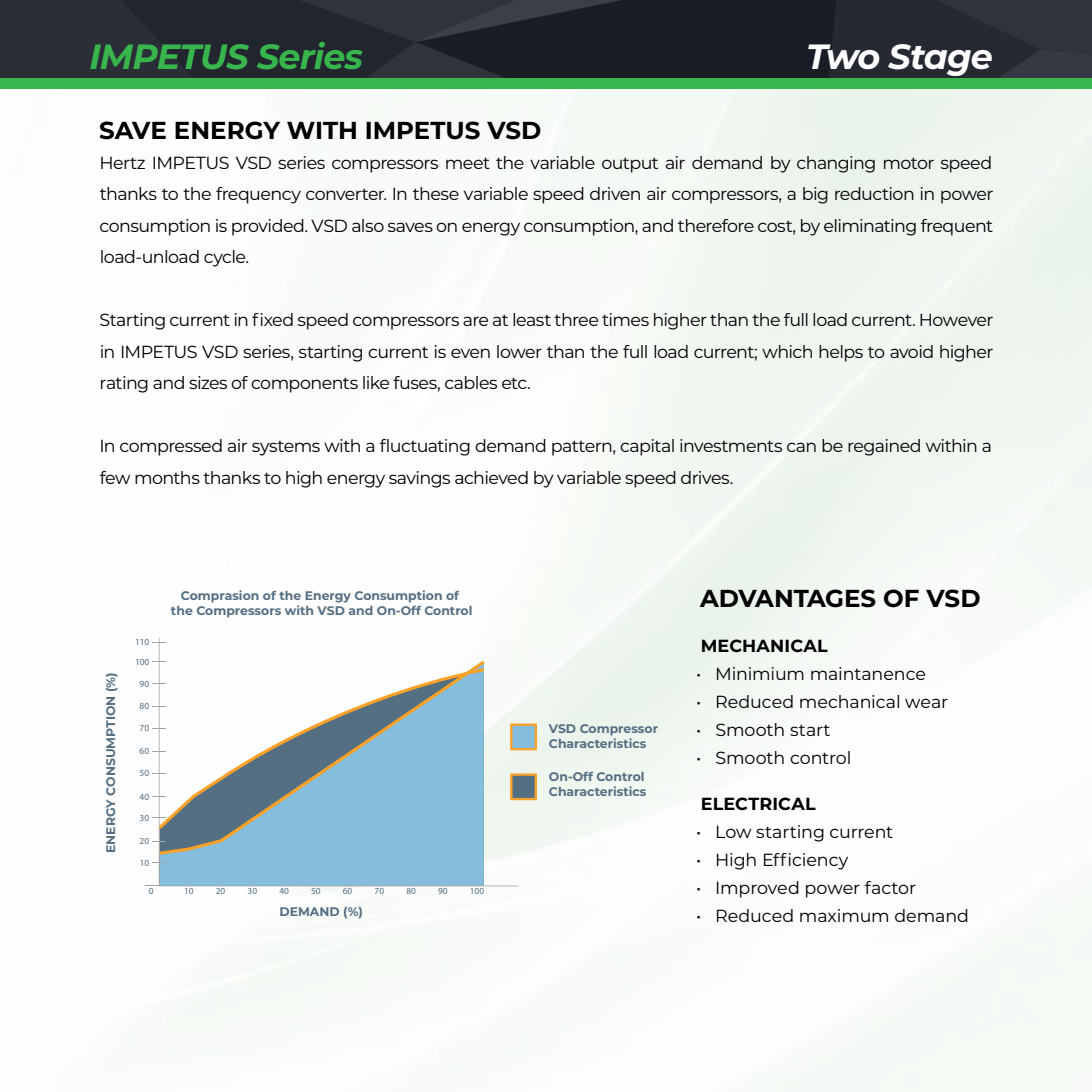
<style>
.page{position:relative;width:1092px;height:1092px;background:#fff}
.page>*{position:absolute;margin:0;border:0;box-sizing:border-box;transform-origin:0 0}
.t1{font:italic 700 35px "Montserrat";letter-spacing:-.025em;color:#38b54d}
.t2{font:italic 700 35px "Montserrat";letter-spacing:-.035em;color:#fff}
.t3{font:700 24.5px "Montserrat";letter-spacing:-.005em;color:#000}
.t4{font:17.5px/31.5px "Montserrat";letter-spacing:-.03em;color:#000;text-align:justify}
.t5{font:17.5px "Montserrat";letter-spacing:-.005em;color:#000}
.t6{font:17.5px "Montserrat";letter-spacing:-.01em;color:#000}
.t7{font:700 17.5px "Montserrat";letter-spacing:.01em;color:#000}
.t8{font:17.5px "Montserrat";color:#000}
.t9{font:700 12.42px/14.9px "Montserrat";color:#546e82}
.t10{font:9.28px "Myriad Pro";color:#546e82}
</style>
<div class="page">
<svg style="left:847px;top:0;width:244px;height:107px;background:#4d5358"></svg>
<svg style="left:413px;top:0;width:434px;height:137px;fill:#191d25"></svg>
<svg style="left:0;top:0;width:623px;height:115px"></svg>
<div style="left:0;top:78px;width:1091px;height:11px;background:#38b54c"></div>
<svg style="left:159px;top:638px;width:359px;height:248px"></svg>
<svg style="left:145px;top:885px;width:14px;height:1px"></svg>
<svg style="left:152px;top:862px;width:14px;height:1px"></svg>
<svg style="left:156px;top:657px;width:332px;height:199px"></svg>
<svg style="left:155px;top:666px;width:332px;height:166px"></svg>
<div style="left:511px;top:724px;width:25px;height:25px;background:#84bedc"></div>
<div style="left:510px;top:723px;width:27px;height:27px;border:2px solid #f9a128"></div>
<div style="left:511px;top:774px;width:25px;height:25px;background:#546e82"></div>
<div style="left:510px;top:773px;width:27px;height:27px;border:2px solid #f9a128"></div>
<h1 class="t1" style="left:89px;top:31px;width:275px">IMPETUS Series</h1>
<h1 class="t2" style="left:806px;top:31px;width:188px">Two Stage</h1>
<h2 class="t3" style="left:99px;top:112px;width:443px">SAVE ENERGY WITH IMPETUS VSD</h2>
<p class="t4" style="left:99px;top:146px;width:895px">Hertz IMPETUS VSD series compressors meet the variable output air demand by changing motor speed thanks to the frequency converter. In these variable speed driven air compressors, a big reduction in power consumption is provided. VSD also saves on energy consumption, and therefore cost, by eliminating frequent load-unload cycle.</p>
<p class="t4" style="left:100px;top:303px;width:895px">Starting current in fixed speed compressors are at least three times higher than the full load current. However in IMPETUS VSD series, starting current is even lower than the full load current; which helps to avoid higher rating and sizes of components like fuses, cables etc.</p>
<p class="t4" style="left:99px;top:429px;width:894px">In compressed air systems with a fluctuating demand pattern, capital investments can be regained within a few months thanks to high energy savings achieved by variable speed drives.</p>
<p class="t9" style="left:103px;top:852px;width:182px;rotate:-90deg">ENERGY CONSUMPTION (%)</p>
<p class="t10" style="left:135px;top:636px;width:16px">110</p>
<p class="t10" style="left:135px;top:656px;width:16px">100</p>
<p class="t10" style="left:140px;top:677px;width:11px">90</p>
<p class="t10" style="left:140px;top:700px;width:11px">80</p>
<p class="t10" style="left:140px;top:722px;width:11px">70</p>
<p class="t10" style="left:140px;top:745px;width:11px">60</p>
<p class="t10" style="left:140px;top:767px;width:11px">50</p>
<p class="t10" style="left:140px;top:791px;width:11px">40</p>
<p class="t10" style="left:140px;top:812px;width:11px">30</p>
<p class="t10" style="left:140px;top:835px;width:11px">20</p>
<p class="t10" style="left:140px;top:857px;width:11px">10</p>
<p class="t9" style="left:171px;top:587px;width:303px;text-align:center">Comprasion of the Energy Consumption of the Compressors with VSD and On-Off Control</p>
<p class="t10" style="left:149px;top:885px;width:6px">0</p>
<p class="t10" style="left:184px;top:885px;width:11px">10</p>
<p class="t10" style="left:216px;top:885px;width:11px">20</p>
<p class="t10" style="left:247px;top:885px;width:11px">30</p>
<p class="t10" style="left:279px;top:885px;width:11px">40</p>
<p class="t10" style="left:311px;top:885px;width:11px">50</p>
<p class="t10" style="left:343px;top:885px;width:11px">60</p>
<p class="t10" style="left:374px;top:885px;width:11px">70</p>
<p class="t10" style="left:406px;top:885px;width:11px">80</p>
<p class="t10" style="left:438px;top:885px;width:11px">90</p>
<p class="t10" style="left:470px;top:885px;width:16px">100</p>
<p class="t9" style="left:279px;top:903px;width:85px">DEMAND (%)</p>
<p class="t9" style="left:549px;top:720px;width:111px">VSD Compressor<br>Characteristics</p>
<p class="t9" style="left:549px;top:769px;width:99px">On-Off Control<br>Characteristics</p>
<h2 class="t3" style="left:700px;top:580px;width:282px">ADVANTAGES OF VSD</h2>
<p class="t7" style="left:700px;top:632px;width:128px">MECHANICAL</p>
<p class="t6" style="left:696px;top:661px;width:231px">• Minimium maintanence</p>
<p class="t5" style="left:696px;top:689px;width:253px">• Reduced mechanical wear</p>
<p class="t8" style="left:696px;top:717px;width:136px">• Smooth start</p>
<p class="t5" style="left:696px;top:745px;width:157px">• Smooth control</p>
<p class="t7" style="left:700px;top:790px;width:116px">ELECTRICAL</p>
<p class="t6" style="left:696px;top:819px;width:199px">• Low starting current</p>
<p class="t5" style="left:696px;top:847px;width:154px">• High Efficiency</p>
<p class="t5" style="left:696px;top:875px;width:221px">• Improved power factor</p>
<p class="t5" style="left:696px;top:903px;width:274px">• Reduced maximum demand</p>
</div>
